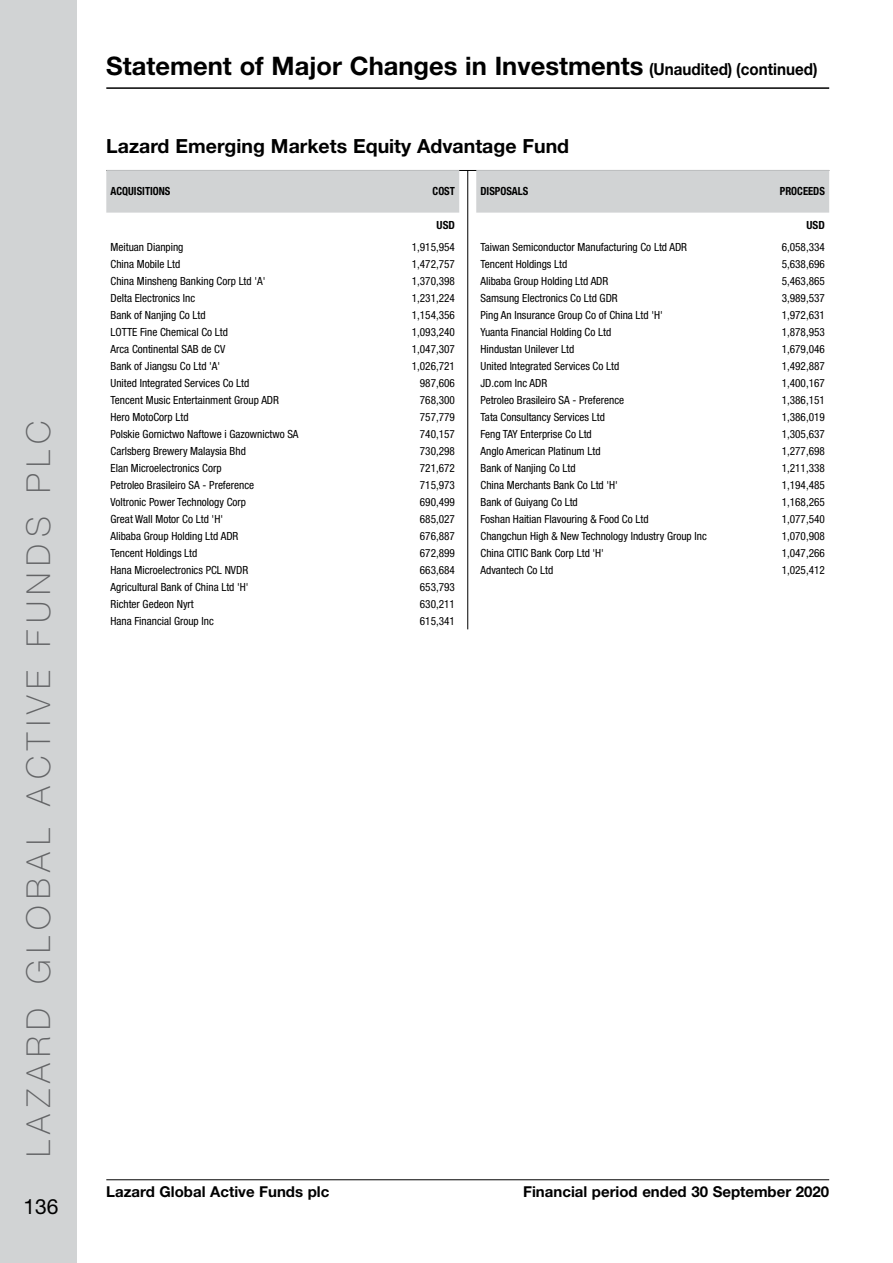
<style>
.page{position:relative;width:893px;height:1263px;background:#fff}
.page>*{position:absolute;margin:0;border:0;box-sizing:border-box;transform-origin:0 0}
.t1{font:100 33px "Helvetica Neue LT Std";letter-spacing:.2em;color:#636466}
.t2{font:700 25.5px "Helvetica Neue LT Std";color:#000}
.t3{font:21px "Helvetica Neue LT Std";color:#000}
.t4{font:700 19.5px "Helvetica Neue LT Std";color:#000}
.t5{font:700 15px "Helvetica Neue LT Std";color:#000}
.t6{font:condensed 11.25px "Helvetica Neue LT Std";color:#000}
.t7{font:700 condensed 11.25px "Helvetica Neue LT Std";color:#000;scale:.95 1}
.t8{font:700 condensed 11.25px "Helvetica Neue LT Std";color:#000}
.s1{font-size:16.5px}
</style>
<div class="page">
<hr style="left:106px;top:1179px;width:723px;height:1px;background:#000">
<div style="left:0;top:0;width:77px;height:1263px;background:#d1d3d4"></div>
<hr style="left:106px;top:87px;width:723px;height:2px;background:#000">
<hr style="left:106px;top:170px;width:723px;height:1px;background:#000">
<hr style="left:467px;top:170px;width:1px;height:459px;background:#000">
<div style="left:106px;top:170px;width:353px;height:43px;background:#d1d3d4"></div>
<div style="left:476px;top:170px;width:353px;height:43px;background:#d1d3d4"></div>
<h1 class="t1" style="left:19px;top:1157px;width:738px;rotate:-90deg">LAZARD GLOBAL ACTIVE FUNDS PLC</h1>
<h3 class="t3" style="left:24px;top:1194px;width:37px">136</h3>
<h2 class="t2" style="left:106px;top:50px;width:713px">Statement of Major Changes in Investments <span class="s1">(Unaudited) (continued)</span></h2>
<h3 class="t4" style="left:106px;top:134px;width:464px">Lazard Emerging Markets Equity Advantage Fund</h3>
<p class="t7" style="left:111px;top:185px;width:65px">ACQUISITIONS</p>
<p class="t7" style="left:433px;top:185px;width:25px">COST</p>
<p class="t8" style="left:437px;top:219px;width:20px">USD</p>
<p class="t6" style="left:111px;top:240px;width:74px">Meituan Dianping</p>
<p class="t6" style="left:412px;top:240px;width:45px">1,915,954</p>
<p class="t6" style="left:111px;top:257px;width:71px">China Mobile Ltd</p>
<p class="t6" style="left:412px;top:257px;width:45px">1,472,757</p>
<p class="t6" style="left:111px;top:274px;width:156px">China Minsheng Banking Corp Ltd 'A'</p>
<p class="t6" style="left:412px;top:274px;width:45px">1,370,398</p>
<p class="t6" style="left:111px;top:291px;width:86px">Delta Electronics Inc</p>
<p class="t6" style="left:412px;top:291px;width:45px">1,231,224</p>
<p class="t6" style="left:111px;top:308px;width:97px">Bank of Nanjing Co Ltd</p>
<p class="t6" style="left:412px;top:308px;width:45px">1,154,356</p>
<p class="t6" style="left:111px;top:325px;width:119px">LOTTE Fine Chemical Co Ltd</p>
<p class="t6" style="left:412px;top:325px;width:45px">1,093,240</p>
<p class="t6" style="left:111px;top:342px;width:116px">Arca Continental SAB de CV</p>
<p class="t6" style="left:412px;top:342px;width:45px">1,047,307</p>
<p class="t6" style="left:111px;top:359px;width:111px">Bank of Jiangsu Co Ltd 'A'</p>
<p class="t6" style="left:412px;top:359px;width:45px">1,026,721</p>
<p class="t6" style="left:111px;top:376px;width:140px">United Integrated Services Co Ltd</p>
<p class="t6" style="left:420px;top:376px;width:37px">987,606</p>
<p class="t6" style="left:111px;top:393px;width:170px">Tencent Music Entertainment Group ADR</p>
<p class="t6" style="left:420px;top:393px;width:37px">768,300</p>
<p class="t6" style="left:111px;top:410px;width:80px">Hero MotoCorp Ltd</p>
<p class="t6" style="left:420px;top:410px;width:37px">757,779</p>
<p class="t6" style="left:111px;top:427px;width:190px">Polskie Gornictwo Naftowe i Gazownictwo SA</p>
<p class="t6" style="left:420px;top:427px;width:37px">740,157</p>
<p class="t6" style="left:111px;top:444px;width:137px">Carlsberg Brewery Malaysia Bhd</p>
<p class="t6" style="left:420px;top:444px;width:37px">730,298</p>
<p class="t6" style="left:111px;top:461px;width:113px">Elan Microelectronics Corp</p>
<p class="t6" style="left:420px;top:461px;width:37px">721,672</p>
<p class="t6" style="left:111px;top:478px;width:145px">Petroleo Brasileiro SA - Preference</p>
<p class="t6" style="left:420px;top:478px;width:37px">715,973</p>
<p class="t6" style="left:111px;top:495px;width:137px">Voltronic Power Technology Corp</p>
<p class="t6" style="left:420px;top:495px;width:37px">690,499</p>
<p class="t6" style="left:111px;top:512px;width:114px">Great Wall Motor Co Ltd 'H'</p>
<p class="t6" style="left:420px;top:512px;width:37px">685,027</p>
<p class="t6" style="left:111px;top:529px;width:129px">Alibaba Group Holding Ltd ADR</p>
<p class="t6" style="left:420px;top:529px;width:37px">676,887</p>
<p class="t6" style="left:111px;top:546px;width:88px">Tencent Holdings Ltd</p>
<p class="t6" style="left:420px;top:546px;width:37px">672,899</p>
<p class="t6" style="left:111px;top:563px;width:139px">Hana Microelectronics PCL NVDR</p>
<p class="t6" style="left:420px;top:563px;width:37px">663,684</p>
<p class="t6" style="left:111px;top:580px;width:140px">Agricultural Bank of China Ltd 'H'</p>
<p class="t6" style="left:420px;top:580px;width:37px">653,793</p>
<p class="t6" style="left:111px;top:597px;width:85px">Richter Gedeon Nyrt</p>
<p class="t6" style="left:420px;top:597px;width:37px">630,211</p>
<p class="t6" style="left:111px;top:614px;width:105px">Hana Financial Group Inc</p>
<p class="t6" style="left:420px;top:614px;width:37px">615,341</p>
<p class="t7" style="left:480px;top:185px;width:52px">DISPOSALS</p>
<p class="t7" style="left:780px;top:185px;width:49px">PROCEEDS</p>
<p class="t8" style="left:807px;top:219px;width:20px">USD</p>
<p class="t6" style="left:480px;top:240px;width:208px">Taiwan Semiconductor Manufacturing Co Ltd ADR</p>
<p class="t6" style="left:782px;top:240px;width:45px">6,058,334</p>
<p class="t6" style="left:480px;top:257px;width:88px">Tencent Holdings Ltd</p>
<p class="t6" style="left:782px;top:257px;width:45px">5,638,696</p>
<p class="t6" style="left:480px;top:274px;width:129px">Alibaba Group Holding Ltd ADR</p>
<p class="t6" style="left:782px;top:274px;width:45px">5,463,865</p>
<p class="t6" style="left:480px;top:291px;width:139px">Samsung Electronics Co Ltd GDR</p>
<p class="t6" style="left:782px;top:291px;width:45px">3,989,537</p>
<p class="t6" style="left:480px;top:308px;width:184px">Ping An Insurance Group Co of China Ltd 'H'</p>
<p class="t6" style="left:782px;top:308px;width:45px">1,972,631</p>
<p class="t6" style="left:480px;top:325px;width:132px">Yuanta Financial Holding Co Ltd</p>
<p class="t6" style="left:782px;top:325px;width:45px">1,878,953</p>
<p class="t6" style="left:480px;top:342px;width:95px">Hindustan Unilever Ltd</p>
<p class="t6" style="left:782px;top:342px;width:45px">1,679,046</p>
<p class="t6" style="left:480px;top:359px;width:140px">United Integrated Services Co Ltd</p>
<p class="t6" style="left:782px;top:359px;width:45px">1,492,887</p>
<p class="t6" style="left:480px;top:376px;width:68px">JD.com Inc ADR</p>
<p class="t6" style="left:782px;top:376px;width:45px">1,400,167</p>
<p class="t6" style="left:480px;top:393px;width:145px">Petroleo Brasileiro SA - Preference</p>
<p class="t6" style="left:782px;top:393px;width:45px">1,386,151</p>
<p class="t6" style="left:480px;top:410px;width:126px">Tata Consultancy Services Ltd</p>
<p class="t6" style="left:782px;top:410px;width:45px">1,386,019</p>
<p class="t6" style="left:480px;top:427px;width:113px">Feng TAY Enterprise Co Ltd</p>
<p class="t6" style="left:782px;top:427px;width:45px">1,305,637</p>
<p class="t6" style="left:480px;top:444px;width:122px">Anglo American Platinum Ltd</p>
<p class="t6" style="left:782px;top:444px;width:45px">1,277,698</p>
<p class="t6" style="left:480px;top:461px;width:97px">Bank of Nanjing Co Ltd</p>
<p class="t6" style="left:782px;top:461px;width:45px">1,211,338</p>
<p class="t6" style="left:480px;top:478px;width:139px">China Merchants Bank Co Ltd 'H'</p>
<p class="t6" style="left:782px;top:478px;width:45px">1,194,485</p>
<p class="t6" style="left:480px;top:495px;width:99px">Bank of Guiyang Co Ltd</p>
<p class="t6" style="left:782px;top:495px;width:45px">1,168,265</p>
<p class="t6" style="left:480px;top:512px;width:170px">Foshan Haitian Flavouring &amp; Food Co Ltd</p>
<p class="t6" style="left:782px;top:512px;width:45px">1,077,540</p>
<p class="t6" style="left:480px;top:529px;width:228px">Changchun High &amp; New Technology Industry Group Inc</p>
<p class="t6" style="left:782px;top:529px;width:45px">1,070,908</p>
<p class="t6" style="left:480px;top:546px;width:125px">China CITIC Bank Corp Ltd 'H'</p>
<p class="t6" style="left:782px;top:546px;width:45px">1,047,266</p>
<p class="t6" style="left:480px;top:563px;width:74px">Advantech Co Ltd</p>
<p class="t6" style="left:782px;top:563px;width:45px">1,025,412</p>
<h3 class="t5" style="left:106px;top:1182px;width:225px">Lazard Global Active Funds plc</h3>
<h3 class="t5" style="left:523px;top:1182px;width:307px">Financial period ended 30 September 2020</h3>
</div>
